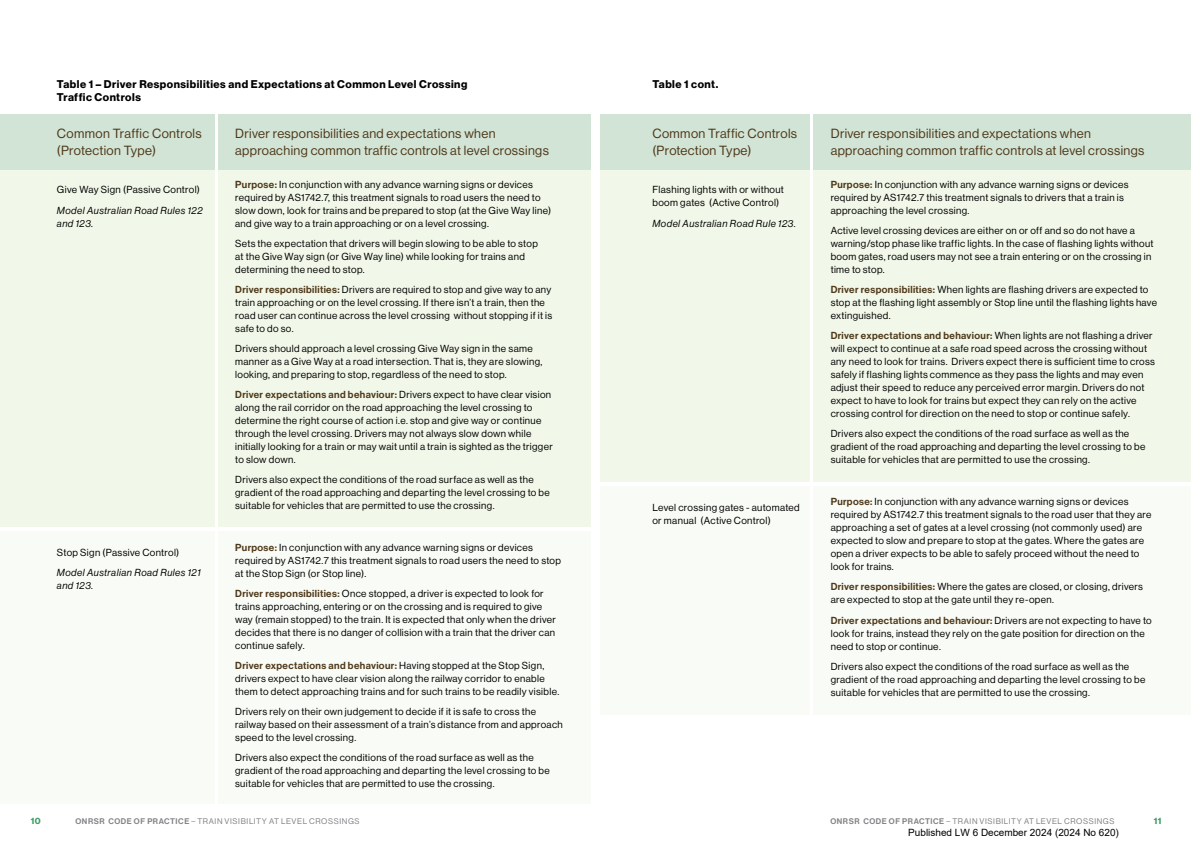
<style>
.page{position:relative;width:1191px;height:842px;background:#fff}
.page>*{position:absolute;margin:0;border:0;box-sizing:border-box;transform-origin:0 0}
.t1{font:13px/17px "N Haas Grotesk DS Pro 55 Rg";letter-spacing:.025em;color:#4e3819}
.t2{font:11px/13px "N Haas Grotesk DS Pro 75 Bd";letter-spacing:.045em;color:#000}
.t3{font:10px/13px "N Haas Grotesk DS Pro 55 Rg";letter-spacing:.035em;color:#000}
.t4{font:10px "N Haas Grotesk DS Pro 65 Md";letter-spacing:.035em;color:#4e3819}
.t5{font:10px/13px "N Haas Grotesk DS Pro 56 It";letter-spacing:.045em;color:#000}
.t6{font:10px "Arial";color:#000}
.t7{font:9px "N Haas Grotesk DS Pro 75 Bd";color:#409f68}
.t8{font:8px "N Haas Grotesk DS Pro 55 Rg";letter-spacing:.08em;color:#808285}
.s1{font-family:"N Haas Grotesk DS Pro 65 Md";color:#4e3819}
.s2{font-family:"N Haas Grotesk DS Pro 55 Rg";color:#000}
.s3{font-family:"N Haas Grotesk DS Pro 65 Md"}
</style>
<div class="page">
<div style="left:218px;top:169px;width:377px;height:358px;background:#f2f8e9"></div>
<div style="left:814px;top:123px;width:377px;height:359px;background:#f2f8e9"></div>
<div style="left:218px;top:531px;width:377px;height:273px;background:#f9fcf6"></div>
<div style="left:814px;top:486px;width:377px;height:228px;background:#f9fcf6"></div>
<div style="left:218px;top:115px;width:377px;height:55px;background:#d2e4d6"></div>
<div style="left:814px;top:115px;width:377px;height:55px;background:#d2e4d6"></div>
<div style="left:0;top:169px;width:214px;height:358px;background:#f2f8e9"></div>
<div style="left:595px;top:123px;width:214px;height:359px;background:#f2f8e9"></div>
<div style="left:0;top:531px;width:214px;height:273px;background:#f9fcf6"></div>
<div style="left:595px;top:486px;width:214px;height:228px;background:#f9fcf6"></div>
<div style="left:0;top:115px;width:214px;height:55px;background:#d2e4d6"></div>
<div style="left:595px;top:115px;width:214px;height:55px;background:#d2e4d6"></div>
<div style="left:591px;top:0;width:9px;height:842px;background:#fff"></div>
<p class="t2" style="left:57px;top:78px;width:412px">Table 1 – Driver Responsibilities and Expectations at Common Level Crossing<br>Traffic Controls</p>
<p class="t2" style="left:652px;top:78px;width:67px">Table 1 cont.</p>
<h1 class="t1" style="left:57px;top:125px;width:146px">Common Traffic Controls (Protection Type)</h1>
<h1 class="t1" style="left:652px;top:125px;width:146px">Common Traffic Controls (Protection Type)</h1>
<h1 class="t1" style="left:235px;top:125px;width:315px">Driver responsibilities and expectations when approaching common traffic controls at level crossings</h1>
<h1 class="t1" style="left:830px;top:125px;width:315px">Driver responsibilities and expectations when approaching common traffic controls at level crossings</h1>
<p class="t3" style="left:235px;top:178px;width:317px"><span class="s1">Purpose:</span> In conjunction with any advance warning signs or devices required by AS1742.7, this treatment signals to road users the need to slow down, look for trains and be prepared to stop (at the Give Way line) and give way to a train approaching or on a level crossing.</p>
<p class="t3" style="left:235px;top:237px;width:304px">Sets the expectation that drivers will begin slowing to be able to stop at the Give Way sign (or Give Way line) while looking for trains and determining the need to stop.</p>
<p class="t3" style="left:235px;top:283px;width:319px"><span class="s1">Driver responsibilities:</span> Drivers are required to stop and give way to any train approaching or on the level crossing. If there isn’t a train, then the road user can continue across the level crossing without stopping if it is safe to do so.</p>
<p class="t3" style="left:235px;top:342px;width:309px">Drivers should approach a level crossing Give Way sign in the same manner as a Give Way at a road intersection. That is, they are slowing, looking, and preparing to stop, regardless of the need to stop.</p>
<p class="t4" style="left:235px;top:389px;width:317px">Driver expectations and behaviour: <span class="s2">Drivers expect to have clear vision</span></p>
<p class="t3" style="left:235px;top:401px;width:319px">along the rail corridor on the road approaching the level crossing to determine the right course of action i.e. stop and give way or continue through the level crossing. Drivers may not always slow down while initially looking for a train or may wait until a train is sighted as the trigger to slow down.</p>
<p class="t3" style="left:235px;top:473px;width:316px">Drivers also expect the conditions of the road surface as well as the gradient of the road approaching and departing the level crossing to be suitable for vehicles that are permitted to use the crossing.</p>
<p class="t3" style="left:830px;top:178px;width:299px"><span class="s1">Purpose:</span> In conjunction with any advance warning signs or devices required by AS1742.7 this treatment signals to drivers that a train is approaching the level crossing.</p>
<p class="t3" style="left:830px;top:224px;width:324px">Active level crossing devices are either on or off and so do not have a warning/stop phase like traffic lights. In the case of flashing lights without boom gates, road users may not see a train entering or on the crossing in time to stop.</p>
<p class="t3" style="left:830px;top:283px;width:328px"><span class="s1">Driver responsibilities:</span> When lights are flashing drivers are expected to stop at the flashing light assembly or Stop line until the flashing lights have extinguished.</p>
<p class="t4" style="left:830px;top:330px;width:323px">Driver expectations and behaviour: <span class="s2">When lights are not flashing a driver</span></p>
<p class="t3" style="left:830px;top:342px;width:326px">will expect to continue at a safe road speed across the crossing without any need to look for trains. Drivers expect there is sufficient time to cross safely if flashing lights commence as they pass the lights and may even adjust their speed to reduce any perceived error margin. Drivers do not expect to have to look for trains but expect they can rely on the active crossing control for direction on the need to stop or continue safely.</p>
<p class="t3" style="left:830px;top:427px;width:316px">Drivers also expect the conditions of the road surface as well as the gradient of the road approaching and departing the level crossing to be suitable for vehicles that are permitted to use the crossing.</p>
<p class="t3" style="left:57px;top:183px;width:144px">Give Way Sign (Passive Control)</p>
<p class="t5" style="left:57px;top:204px;width:147px">Model Australian Road Rules 122 and 123.</p>
<p class="t3" style="left:652px;top:183px;width:133px">Flashing lights with or without boom gates (Active Control)</p>
<p class="t5" style="left:652px;top:217px;width:145px">Model Australian Road Rule 123.</p>
<p class="t3" style="left:830px;top:495px;width:322px"><span class="s1">Purpose:</span> In conjunction with any advance warning signs or devices required by AS1742.7 this treatment signals to the road user that they are approaching a set of gates at a level crossing (not commonly used) are expected to slow and prepare to stop at the gates. Where the gates are open a driver expects to be able to safely proceed without the need to look for trains.</p>
<p class="t3" style="left:830px;top:580px;width:314px"><span class="s1">Driver responsibilities:</span> Where the gates are closed, or closing, drivers are expected to stop at the gate until they re-open.</p>
<p class="t4" style="left:830px;top:614px;width:322px">Driver expectations and behaviour: <span class="s2">Drivers are not expecting to have to</span></p>
<p class="t3" style="left:830px;top:627px;width:315px">look for trains, instead they rely on the gate position for direction on the need to stop or continue.</p>
<p class="t3" style="left:830px;top:660px;width:316px">Drivers also expect the conditions of the road surface as well as the gradient of the road approaching and departing the level crossing to be suitable for vehicles that are permitted to use the crossing.</p>
<p class="t3" style="left:652px;top:501px;width:149px">Level crossing gates - automated or manual (Active Control)</p>
<p class="t3" style="left:235px;top:541px;width:327px"><span class="s1">Purpose:</span> In conjunction with any advance warning signs or devices required by AS1742.7 this treatment signals to road users the need to stop at the Stop Sign (or Stop line).</p>
<p class="t3" style="left:235px;top:587px;width:322px"><span class="s1">Driver responsibilities:</span> Once stopped, a driver is expected to look for trains approaching, entering or on the crossing and is required to give way (remain stopped) to the train. It is expected that only when the driver decides that there is no danger of collision with a train that the driver can continue safely.</p>
<p class="t4" style="left:235px;top:659px;width:310px">Driver expectations and behaviour: <span class="s2">Having stopped at the Stop Sign,</span></p>
<p class="t3" style="left:235px;top:672px;width:325px">drivers expect to have clear vision along the railway corridor to enable them to detect approaching trains and for such trains to be readily visible.</p>
<p class="t3" style="left:235px;top:705px;width:329px">Drivers rely on their own judgement to decide if it is safe to cross the railway based on their assessment of a train’s distance from and approach speed to the level crossing.</p>
<p class="t3" style="left:235px;top:751px;width:316px">Drivers also expect the conditions of the road surface as well as the gradient of the road approaching and departing the level crossing to be suitable for vehicles that are permitted to use the crossing.</p>
<p class="t3" style="left:57px;top:546px;width:124px">Stop Sign (Passive Control)</p>
<p class="t5" style="left:57px;top:566px;width:145px">Model Australian Road Rules 121 and 123.</p>
<p class="t7" style="left:31px;top:816px;width:11px">10</p>
<p class="t8" style="left:75px;top:816px;width:286px"><span class="s3">ONRSR CODE OF PRACTICE</span> – TRAIN VISIBILITY AT LEVEL CROSSINGS</p>
<p class="t8" style="left:830px;top:816px;width:286px"><span class="s3">ONRSR CODE OF PRACTICE</span> – TRAIN VISIBILITY AT LEVEL CROSSINGS</p>
<p class="t7" style="left:1154px;top:816px;width:9px">11</p>
<p class="t6" style="left:908px;top:826px;width:212px">Published LW 6 December 2024 (2024 No 620)</p>
</div>
